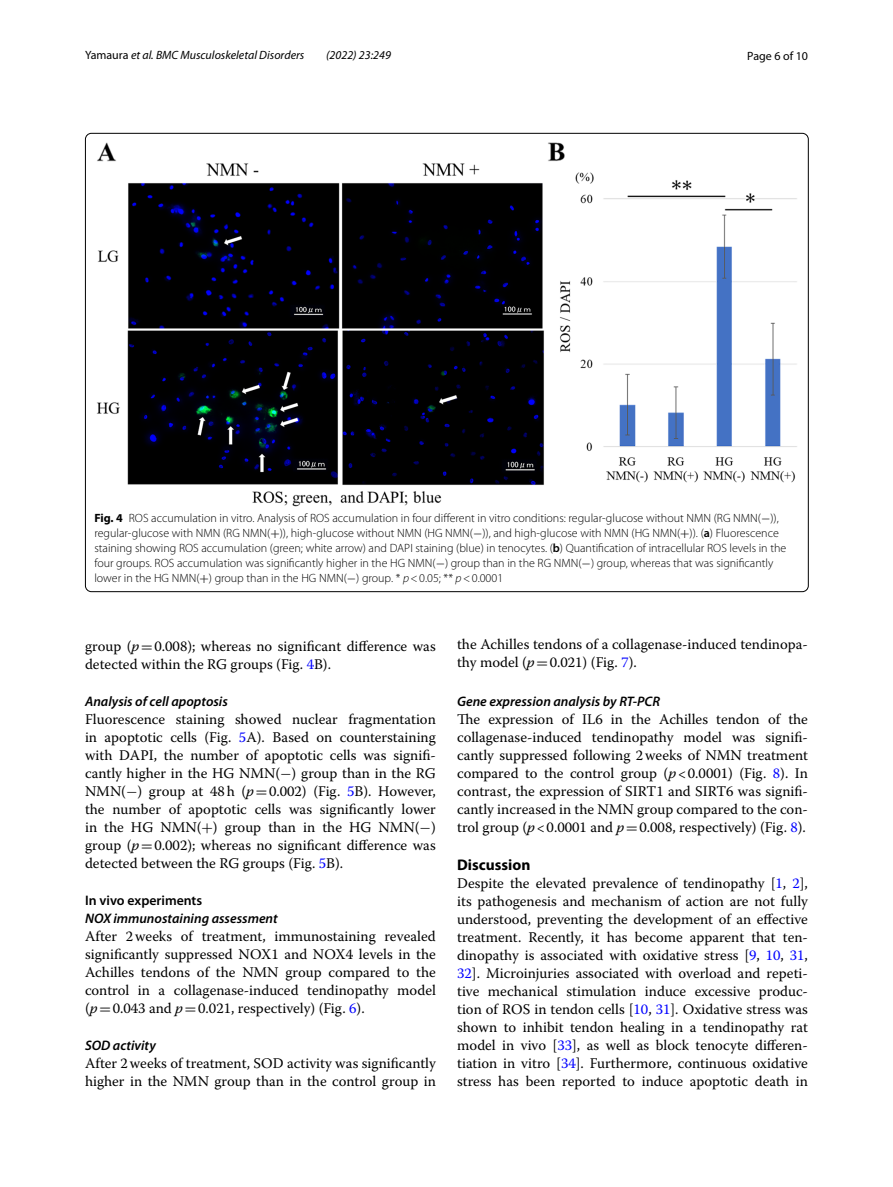
<style>
.page{position:relative;width:893px;height:1187px;background:#fff}
.page>*{position:absolute;margin:0;border:0;box-sizing:border-box;transform-origin:0 0}
.t1{font:700 15.45px "Myriad Pro";color:#000}
.t2{font:14.7px/18px "Warnock Pro";color:#000;text-align:justify}
.t3{font:italic 600 13.8px "Myriad Pro";color:#000}
.t4{font:600 13.8px "Myriad Pro";color:#000}
.t5{font:300 12px/15px "Myriad Pro";color:#000}
.t6{font:italic 12px "Myriad Pro";color:#000}
.t7{font:12px "Myriad Pro";color:#000}
.s1{font-style:normal}
.s2{font-weight:700}
.s3{font-family:"MTSY";font-weight:400}
.s4{font-weight:600}
.s5{font-style:italic}
.s6{font-family:"MTSY"}
.s7{color:#00f}
</style>
<div class="page">
<img style="left:97px;top:142px;width:700px;height:364px">
<p class="t6" style="left:85px;top:48px;width:221px"><span class="s1">Yamaura</span> et al. BMC Musculoskeletal Disorders</p>
<p class="t6" style="left:326px;top:48px;width:66px">(2022) 23:249</p>
<p class="t7" style="left:747px;top:48px;width:62px">Page 6 of 10</p>
<p class="t5" style="left:94px;top:510px;width:693px"><span class="s2">Fig. 4</span> ROS accumulation in vitro. Analysis of ROS accumulation in four different in vitro conditions: regular-glucose without NMN (RG NMN(<span class="s3">−</span>)), regular-glucose with NMN (RG NMN(<span class="s3">+</span>)), high-glucose without NMN (HG NMN(<span class="s3">−</span>)), and high-glucose with NMN (HG NMN(<span class="s3">+</span>)). (<span class="s4">a</span>) Fluorescence staining showing ROS accumulation (green; white arrow) and DAPI staining (blue) in tenocytes. (<span class="s4">b</span>) Quantification of intracellular ROS levels in the four groups. ROS accumulation was significantly higher in the HG NMN(<span class="s3">−</span>) group than in the RG NMN(<span class="s3">−</span>) group, whereas that was significantly lower in the HG NMN(<span class="s3">+</span>) group than in the HG NMN(<span class="s3">−</span>) group. * <span class="s5">p</span>&lt;0.05; ** <span class="s5">p</span>&lt;0.0001</p>
<p class="t2" style="left:85px;top:637px;width:352px">group (<span class="s5">p</span><span class="s6">=</span>0.008); whereas no significant difference was detected within the RG groups (Fig. <span class="s7">4</span>B).</p>
<p class="t3" style="left:85px;top:693px;width:144px">Analysis of cell apoptosis</p>
<p class="t2" style="left:85px;top:710px;width:352px">Fluorescence staining showed nuclear fragmentation in apoptotic cells (Fig. <span class="s7">5</span>A). Based on counterstaining with DAPI, the number of apoptotic cells was signifi&shy;cantly higher in the HG NMN(<span class="s6">−</span>) group than in the RG NMN(<span class="s6">−</span>) group at 48h (<span class="s5">p</span><span class="s6">=</span>0.002) (Fig. <span class="s7">5</span>B). However, the number of apoptotic cells was significantly lower in the HG NMN(<span class="s6">+</span>) group than in the HG NMN(<span class="s6">−</span>) group (<span class="s5">p</span><span class="s6">=</span>0.002); whereas no significant difference was detected between the RG groups (Fig. <span class="s7">5</span>B).</p>
<p class="t4" style="left:85px;top:891px;width:119px">In vivo experiments</p>
<p class="t3" style="left:85px;top:909px;width:194px">NOX immunostaining assessment</p>
<p class="t2" style="left:85px;top:927px;width:352px">After 2weeks of treatment, immunostaining revealed significantly suppressed NOX1 and NOX4 levels in the Achilles tendons of the NMN group compared to the control in a collagenase-induced tendinopathy model (<span class="s5">p</span><span class="s6">=</span>0.043 and <span class="s5">p</span><span class="s6">=</span>0.021, respectively) (Fig. <span class="s7">6</span>).</p>
<p class="t3" style="left:85px;top:1036px;width:72px">SOD activity</p>
<p class="t2" style="left:85px;top:1054px;width:352px">After 2weeks of treatment, SOD activity was significantly higher in the NMN group than in the control group in</p>
<p class="t2" style="left:457px;top:635px;width:352px">the Achilles tendons of a collagenase-induced tendinopa&shy;thy model (<span class="s5">p</span><span class="s6">=</span>0.021) (Fig. <span class="s7">7</span>).</p>
<p class="t3" style="left:457px;top:692px;width:205px">Gene expression analysis by RT‑PCR</p>
<p class="t2" style="left:457px;top:709px;width:352px">The expression of IL6 in the Achilles tendon of the collagenase-induced tendinopathy model was signifi&shy;cantly suppressed following 2weeks of NMN treatment compared to the control group (<span class="s5">p</span>&lt;0.0001) (Fig. <span class="s7">8</span>). In contrast, the expression of SIRT1 and SIRT6 was signifi&shy;cantly increased in the NMN group compared to the con&shy;trol group (<span class="s5">p</span>&lt;0.0001 and <span class="s5">p</span><span class="s6">=</span>0.008, respectively) (Fig. <span class="s7">8</span>).</p>
<p class="t1" style="left:457px;top:855px;width:75px">Discussion</p>
<p class="t2" style="left:457px;top:874px;width:352px">Despite the elevated prevalence of tendinopathy [<span class="s7">1</span>, <span class="s7">2</span>], its pathogenesis and mechanism of action are not fully understood, preventing the development of an effective treatment. Recently, it has become apparent that ten&shy;dinopathy is associated with oxidative stress [<span class="s7">9</span>, <span class="s7">10</span>, <span class="s7">31</span>, <span class="s7">32</span>]. Microinjuries associated with overload and repeti&shy;tive mechanical stimulation induce excessive produc&shy;tion of ROS in tendon cells [<span class="s7">10</span>, <span class="s7">31</span>]. Oxidative stress was shown to inhibit tendon healing in a tendinopathy rat model in vivo [<span class="s7">33</span>], as well as block tenocyte differen&shy;tiation in vitro [<span class="s7">34</span>]. Furthermore, continuous oxidative stress has been reported to induce apoptotic death in</p>
</div>
